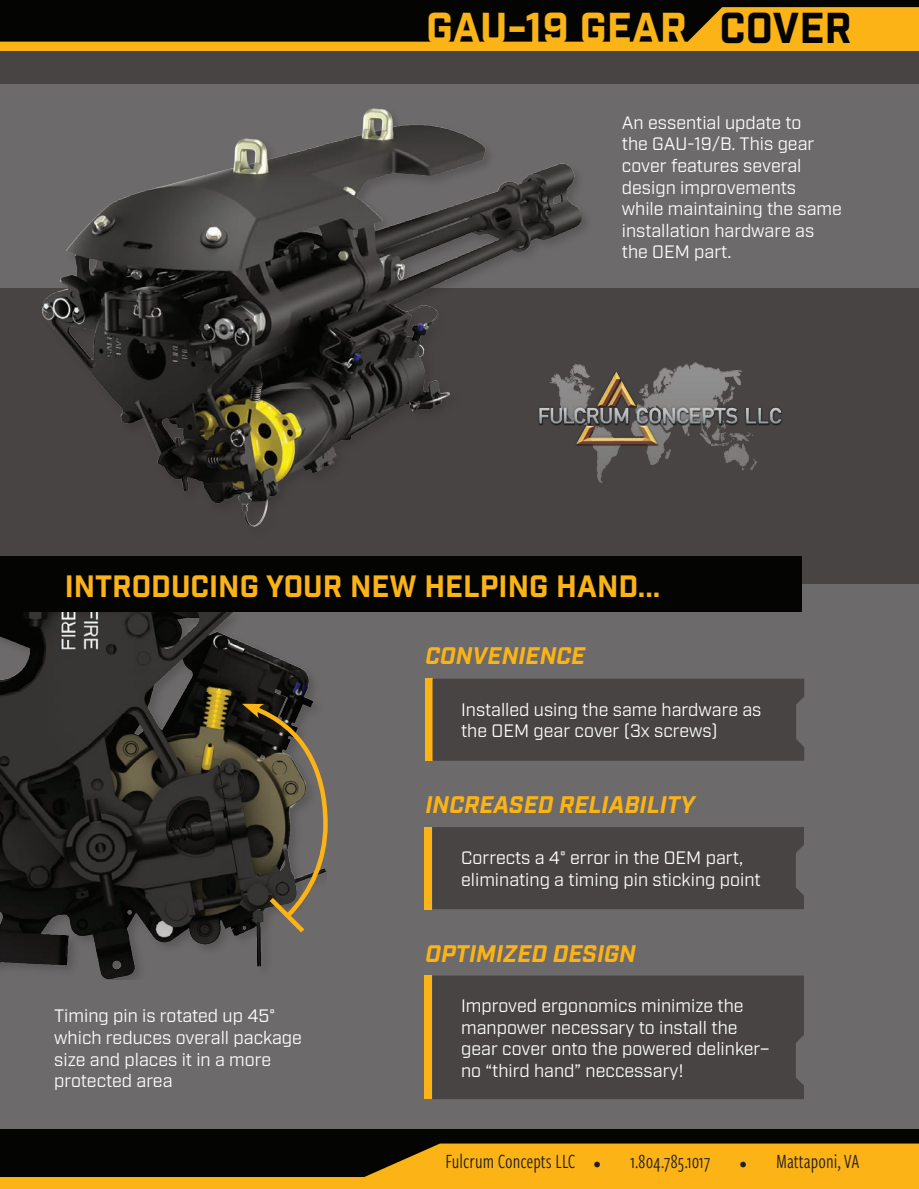
<style>
.page{position:relative;width:919px;height:1189px;background:#474443}
.page>*{position:absolute;margin:0;border:0;box-sizing:border-box;transform-origin:0 0}
.t1{font:42px "Industry Inc Base";color:#fbb416}
.t2{font:30px "Industry Inc Base";color:#fbb316}
.t3{font:italic 700 24px "Industry";color:#fbb316}
.t4{font:21px "Freight Sans Cmp Pro";color:#231f20}
.t5{font:18px/21.6px "Industry";color:#fff}
.s1{color:#040503}
.s2{font-size:15px}
</style>
<div class="page">
<div style="left:0;top:584px;width:919px;height:563px;background:#6c6a6b"></div>
<img style="left:0;top:612px;width:313px;height:367px">
<div style="left:0;top:556px;width:802px;height:56px;background:#040503"></div>
<div style="left:432px;top:975px;width:372px;height:124px;background:#474443"></div>
<div style="left:425px;top:975px;width:7px;height:124px;background:#fbb316"></div>
<div style="left:0;top:1129px;width:919px;height:60px;background:#040503"></div>
<svg style="left:242px;top:702px;width:86px;height:235px"></svg>
<div style="left:0;top:85px;width:919px;height:203px;background:#6c6a6b"></div>
<div style="left:39px;top:105px;width:555px;height:434px;background:#231f20;opacity:.25"></div>
<img style="left:42px;top:108px;width:539px;height:419px">
<img style="left:528px;top:348px;width:254px;height:149px">
<div style="left:425px;top:679px;width:7px;height:82px;background:#fbb316"></div>
<div style="left:432px;top:679px;width:372px;height:82px;background:#474443"></div>
<div style="left:432px;top:827px;width:372px;height:82px;background:#474443"></div>
<div style="left:425px;top:827px;width:7px;height:82px;background:#fbb316"></div>
<svg style="left:0;top:0;width:919px;height:51px;background:#584009"></svg>
<svg style="left:0;top:1143px;width:919px;height:46px"></svg>
<h1 class="t1" style="left:426px;top:3px;width:427px">GAU-19 GEAR <span class="s1">COVER</span></h1>
<p class="t5" style="left:622px;top:112px;width:222px">An essential update to<br>the GAU-19/B. This gear cover features several design improvements while maintaining the same installation hardware as the OEM part.</p>
<h2 class="t2" style="left:65px;top:568px;width:597px">INTRODUCING YOUR NEW HELPING HAND...</h2>
<h3 class="t3" style="left:425px;top:642px;width:161px">CONVENIENCE</h3>
<p class="t5" style="left:461px;top:699px;width:302px">Installed using the same hardware as the OEM gear cover (3x screws)</p>
<p class="t5" style="left:54px;top:1006px;width:249px">Timing pin is rotated up 45° which reduces overall package size and places it in a more protected area</p>
<h3 class="t3" style="left:425px;top:790px;width:271px">INCREASED RELIABILITY</h3>
<p class="t5" style="left:461px;top:848px;width:301px">Corrects a 4° error in the OEM part, eliminating a timing pin sticking point</p>
<h3 class="t3" style="left:425px;top:939px;width:212px">OPTIMIZED DESIGN</h3>
<p class="t5" style="left:461px;top:996px;width:310px">Improved ergonomics minimize the manpower necessary to install the gear cover onto the powered delinker– no “third hand” neccessary!</p>
<p class="t4" style="left:445px;top:1147px;width:157px">Fulcrum Concepts LLC <span class="s2">•</span></p>
<p class="t4" style="left:630px;top:1147px;width:82px">1.804.785.1017</p>
<p class="t4" style="left:740px;top:1147px;width:121px"><span class="s2">•</span> Mattaponi, VA</p>
</div>
